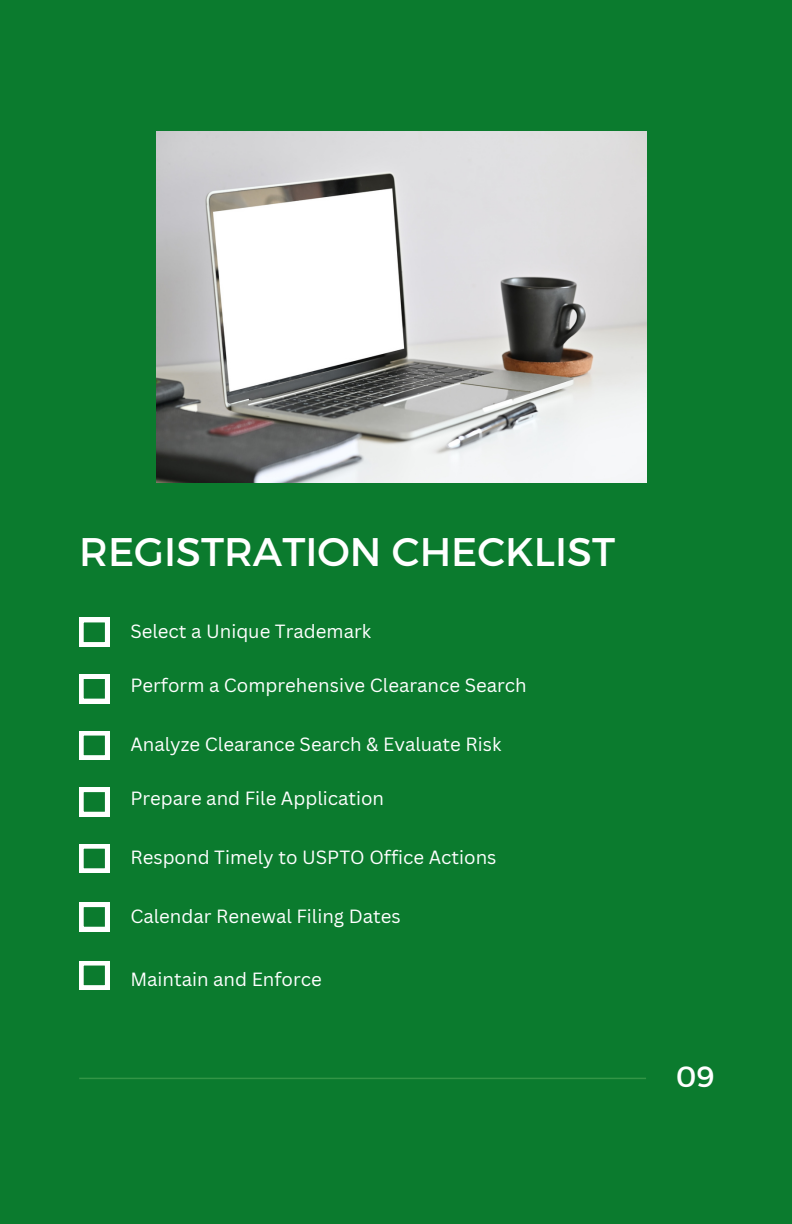
<style>
.page{position:relative;width:792px;height:1224px;background:#0b7b2e}
.page>*{position:absolute;margin:0;border:0;box-sizing:border-box;transform-origin:0 0}
.t1{font:40px "Montserrat";color:#fff}
.t2{font:29.2px "Montserrat";color:#fff}
.t3{font:18.6px "Canva Sans";color:#fff}
</style>
<div class="page">
<img style="left:156px;top:131px;width:491px;height:351px">
<hr style="left:79px;top:1078px;width:567px;height:1px;background:#339546">
<svg style="left:79px;top:788px;width:30px;height:28px"></svg>
<svg style="left:79px;top:731px;width:30px;height:29px"></svg>
<div style="left:79px;top:618px;width:30px;height:29px;background:#fff"></div>
<svg style="left:83px;top:622px;width:22px;height:21px"></svg>
<svg style="left:79px;top:675px;width:30px;height:28px"></svg>
<svg style="left:79px;top:844px;width:30px;height:29px"></svg>
<svg style="left:79px;top:903px;width:30px;height:28px"></svg>
<svg style="left:79px;top:961px;width:30px;height:29px"></svg>
<h1 class="t1" style="left:79px;top:525px;width:538px">REGISTRATION CHECKLIST</h1>
<p class="t3" style="left:130px;top:618px;width:242px">Select a Unique Trademark</p>
<p class="t3" style="left:130px;top:672px;width:398px">Perform a Comprehensive Clearance Search</p>
<p class="t3" style="left:130px;top:731px;width:372px">Analyze Clearance Search &amp; Evaluate Risk</p>
<p class="t3" style="left:130px;top:785px;width:255px">Prepare and File Application</p>
<p class="t3" style="left:130px;top:845px;width:368px">Respond Timely to USPTO Office Actions</p>
<p class="t3" style="left:130px;top:903px;width:272px">Calendar Renewal Filing Dates</p>
<p class="t3" style="left:130px;top:967px;width:193px">Maintain and Enforce</p>
<h2 class="t2" style="left:676px;top:1057px;width:40px">09</h2>
</div>
